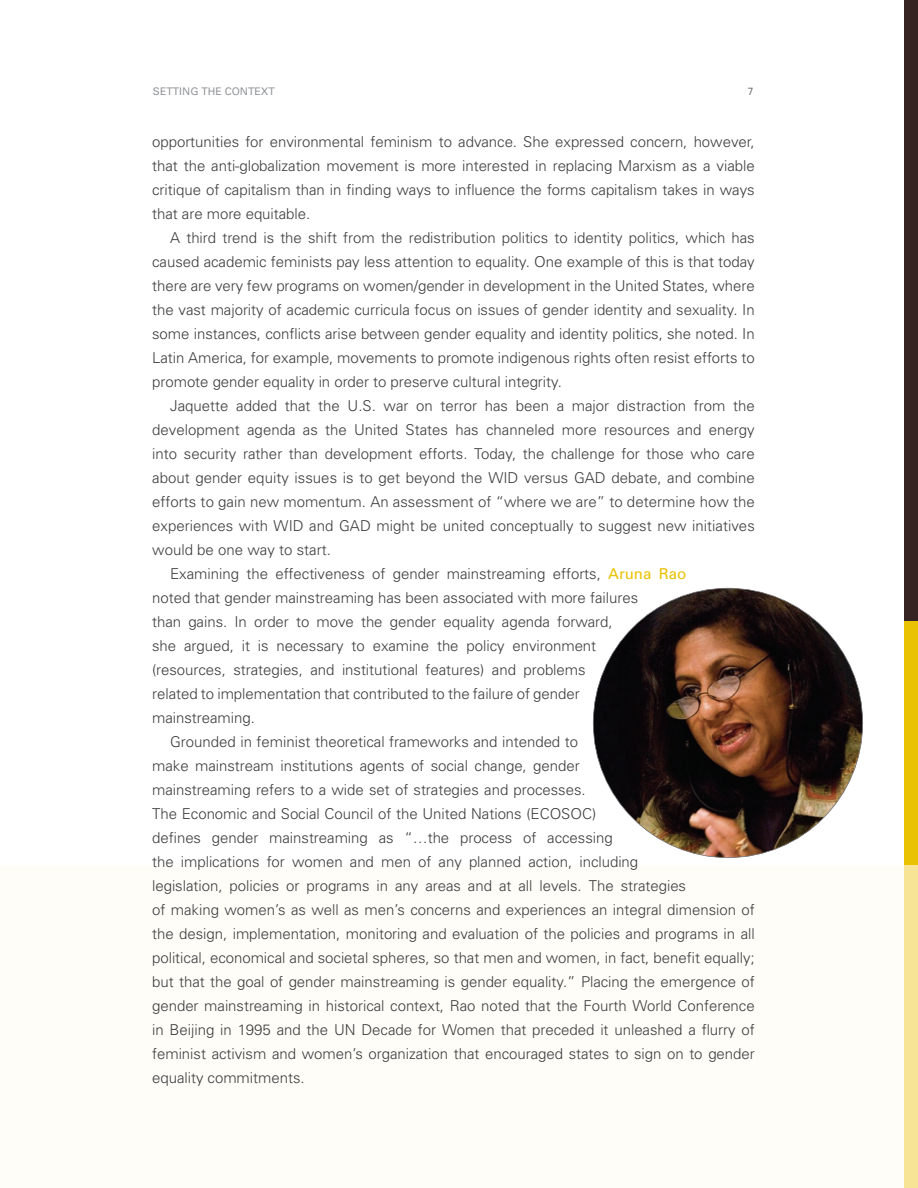
<style>
.page{position:relative;width:918px;height:1188px;background:#fff}
.page>*{position:absolute;margin:0;border:0;box-sizing:border-box;transform-origin:0 0}
.t1{font:300 15px/24px "Univers";letter-spacing:-.005em;color:#3e3e3f;text-align:justify}
.t2{font:10.5px "Univers";color:#939598}
.t3{font:10.5px "Univers";color:#717074}
.s1{font-weight:400;color:#e9c204}
</style>
<div class="page">
<div style="left:0;top:865px;width:918px;height:323px;background:#fefdf8"></div>
<div style="left:904px;top:0;width:14px;height:621px;background:#362423"></div>
<div style="left:904px;top:621px;width:14px;height:244px;background:#e9c204"></div>
<div style="left:904px;top:865px;width:14px;height:323px;background:#f7e494"></div>
<svg style="left:593px;top:588px;width:270px;height:270px"></svg>
<p class="t2" style="left:153px;top:84px;width:123px">SETTING THE CONTExT</p>
<p class="t3" style="left:748px;top:84px;width:7px">7</p>
<p class="t1" style="left:152px;top:129px;width:604px">opportunities for environmental feminism to advance. She expressed concern, however, that the anti-globalization movement is more interested in replacing Marxism as a viable critique of capitalism than in finding ways to influence the forms capitalism takes in ways that are more equitable.</p>
<p class="t1" style="left:152px;top:225px;width:604px;text-indent:18px">A third trend is the shift from the redistribution politics to identity politics, which has caused academic feminists pay less attention to equality. One example of this is that today there are very few programs on women/gender in development in the United States, where the vast majority of academic curricula focus on issues of gender identity and sexuality. In some instances, conflicts arise between gender equality and identity politics, she noted. In Latin America, for example, movements to promote indigenous rights often resist efforts to promote gender equality in order to preserve cultural integrity.</p>
<p class="t1" style="left:170px;top:393px;width:586px">Jaquette added that the U.S. war on terror has been a major distraction from the</p>
<p class="t1" style="left:152px;top:417px;width:604px">development agenda as the United States has channeled more resources and energy</p>
<p class="t1" style="left:152px;top:441px;width:604px">into security rather than development efforts. Today, the challenge for those who care</p>
<p class="t1" style="left:152px;top:465px;width:604px">about gender equity issues is to get beyond the WID versus GAD debate, and combine</p>
<p class="t1" style="left:152px;top:489px;width:604px">efforts to gain new momentum. An assessment of “where we are” to determine how the</p>
<p class="t1" style="left:152px;top:513px;width:604px">experiences with WID and GAD might be united conceptually to suggest new initiatives</p>
<p class="t1" style="left:152px;top:537px;width:180px">would be one way to start.</p>
<p class="t1" style="left:170px;top:561px;width:518px">Examining the effectiveness of gender mainstreaming efforts, <span class="s1">Aruna Rao</span></p>
<p class="t1" style="left:152px;top:585px;width:488px">noted that gender mainstreaming has been associated with more failures</p>
<p class="t1" style="left:152px;top:609px;width:462px">than gains. In order to move the gender equality agenda forward,</p>
<p class="t1" style="left:152px;top:633px;width:446px">she argued, it is necessary to examine the policy environment</p>
<p class="t1" style="left:152px;top:657px;width:435px">(resources, strategies, and institutional features) and problems</p>
<p class="t1" style="left:152px;top:681px;width:429px">related to implementation that contributed to the failure of gender</p>
<p class="t1" style="left:152px;top:705px;width:104px">mainstreaming.</p>
<p class="t1" style="left:170px;top:729px;width:410px">Grounded in feminist theoretical frameworks and intended to</p>
<p class="t1" style="left:152px;top:753px;width:429px">make mainstream institutions agents of social change, gender</p>
<p class="t1" style="left:152px;top:777px;width:435px">mainstreaming refers to a wide set of strategies and processes.</p>
<p class="t1" style="left:152px;top:801px;width:446px">The Economic and Social Council of the United Nations (ECOSOC)</p>
<p class="t1" style="left:152px;top:825px;width:462px">defines gender mainstreaming as “…the process of accessing</p>
<p class="t1" style="left:152px;top:849px;width:488px">the implications for women and men of any planned action, including</p>
<p class="t1" style="left:152px;top:873px;width:535px">legislation, policies or programs in any areas and at all levels. The strategies</p>
<p class="t1" style="left:152px;top:897px;width:604px">of making women’s as well as men’s concerns and experiences an integral dimension of</p>
<p class="t1" style="left:152px;top:921px;width:604px">the design, implementation, monitoring and evaluation of the policies and programs in all</p>
<p class="t1" style="left:152px;top:945px;width:604px">political, economical and societal spheres, so that men and women, in fact, benefit equally;</p>
<p class="t1" style="left:152px;top:969px;width:604px">but that the goal of gender mainstreaming is gender equality.” Placing the emergence of</p>
<p class="t1" style="left:152px;top:993px;width:604px">gender mainstreaming in historical context, Rao noted that the Fourth World Conference</p>
<p class="t1" style="left:152px;top:1017px;width:604px">in Beijing in 1995 and the UN Decade for Women that preceded it unleashed a flurry of</p>
<p class="t1" style="left:152px;top:1041px;width:604px">feminist activism and women’s organization that encouraged states to sign on to gender</p>
<p class="t1" style="left:152px;top:1065px;width:154px">equality commitments.</p>
</div>
